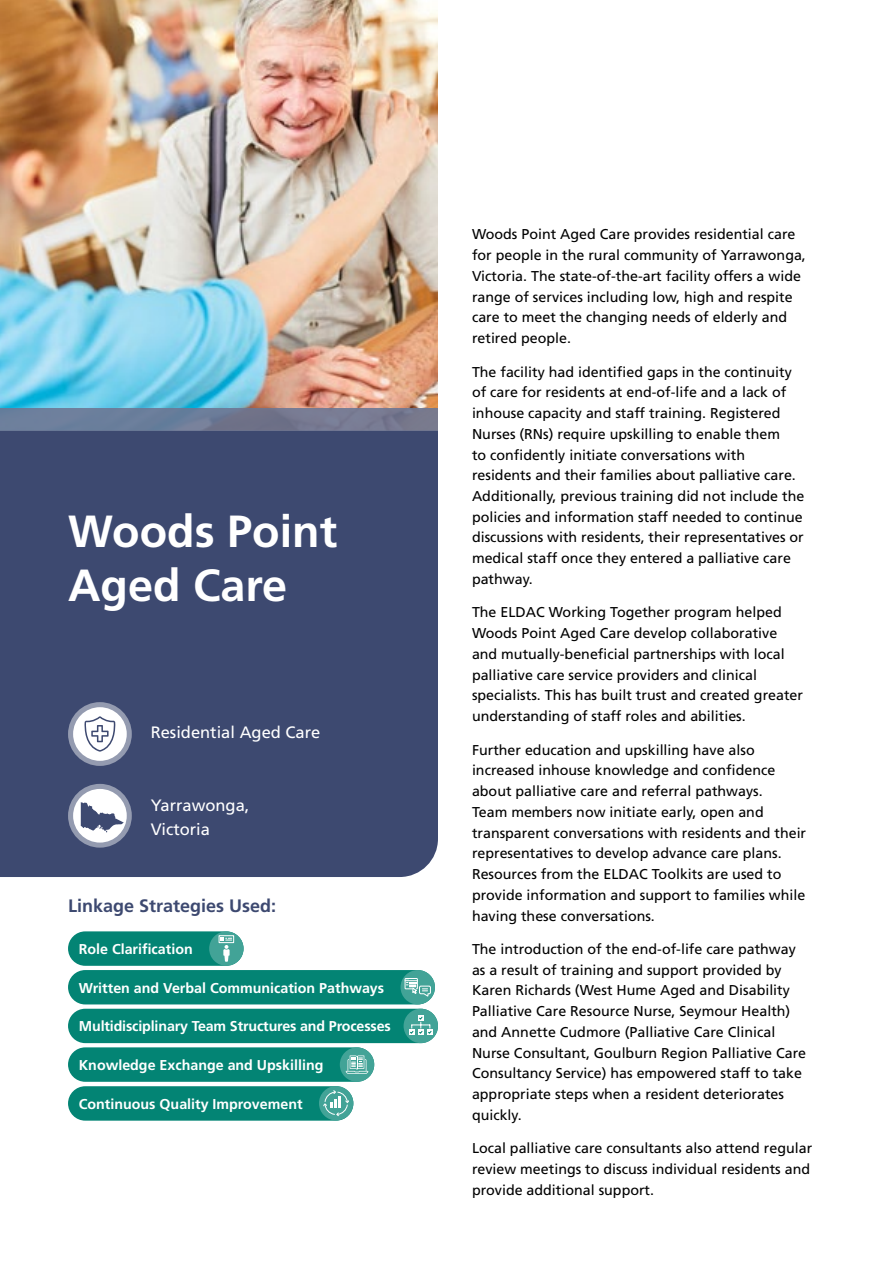
<style>
.page{position:relative;width:893px;height:1263px;background:#fff}
.page>*{position:absolute;margin:0;border:0;box-sizing:border-box;transform-origin:0 0}
.Main_Heading_White{font:700 45px/54px "Frutiger";color:#fff}
.t1{font:700 18px "Frutiger";color:#3d4970}
.Case_Study__Descript{font:16.5px/24px "Frutiger";color:#fff}
.Body{font:14.25px/20.7px "Frutiger";color:#000}
.Case_Study_Subheadin{font:700 14.25px "Frutiger";color:#fff}
</style>
<div class="page">
<img style="left:0;top:0;width:438px;height:408px">
<div style="left:0;top:430px;width:438px;height:447px;background:#3d4970"></div>
<div style="left:0;top:408px;width:438px;height:22px;background:linear-gradient(to right,#687f9e,#78768b)"></div>
<div style="left:68px;top:702px;width:64px;height:64px;background:#949bb0;border-radius:50%"></div>
<div style="left:73px;top:707px;width:54px;height:54px;background:#fff;border-radius:50%"></div>
<svg style="left:84px;top:716px;width:32px;height:36px"></svg>
<div style="left:68px;top:1009px;width:370px;height:34px;background:#038474;border-radius:17px"></div>
<div style="left:404px;top:1009px;width:34px;height:34px;background:#42a397;border-radius:50%"></div>
<svg style="left:409px;top:1015px;width:23px;height:20px"></svg>
<div style="left:68px;top:1086px;width:285px;height:35px;background:#038474;border-radius:17px"></div>
<div style="left:319px;top:1086px;width:34px;height:34px;background:#42a397;border-radius:50%"></div>
<svg style="left:323px;top:1090px;width:26px;height:26px"></svg>
<div style="left:68px;top:931px;width:176px;height:35px;background:#038474;border-radius:17px"></div>
<div style="left:209px;top:931px;width:35px;height:35px;background:#42a397;border-radius:50%"></div>
<svg style="left:218px;top:935px;width:16px;height:27px"></svg>
<div style="left:68px;top:970px;width:367px;height:34px;background:#038474;border-radius:17px"></div>
<div style="left:401px;top:970px;width:34px;height:34px;background:#42a397;border-radius:50%"></div>
<div style="left:405px;top:978px;width:13px;height:11px;border:1px solid #fff"></div>
<svg style="left:405px;top:979px;width:26px;height:18px"></svg>
<div style="left:68px;top:1047px;width:306px;height:35px;background:#038474;border-radius:17px"></div>
<div style="left:340px;top:1047px;width:34px;height:35px;background:#42a397;border-radius:50%"></div>
<svg style="left:346px;top:1055px;width:22px;height:19px"></svg>
<div style="left:68px;top:784px;width:64px;height:64px;background:#949bb0;border-radius:50%"></div>
<div style="left:73px;top:789px;width:54px;height:53px;background:#fff;border-radius:50%"></div>
<svg style="left:81px;top:802px;width:43px;height:30px"></svg>
<h1 class="Main_Heading_White" style="left:68px;top:504px;width:271px">Woods Point<br>Aged Care</h1>
<h2 class="Case_Study__Descript" style="left:151px;top:720px;width:171px">Residential Aged Care</h2>
<h2 class="Case_Study__Descript" style="left:151px;top:793px;width:100px">Yarrawonga,<br>Victoria</h2>
<p class="t1" style="left:68px;top:895px;width:210px">Linkage Strategies Used:</p>
<h2 class="Case_Study_Subheadin" style="left:79px;top:941px;width:116px">Role Clarification</h2>
<h2 class="Case_Study_Subheadin" style="left:79px;top:979px;width:307px">Written and Verbal Communication Pathways</h2>
<h2 class="Case_Study_Subheadin" style="left:79px;top:1018px;width:314px">Multidisciplinary Team Structures and Processes</h2>
<h2 class="Case_Study_Subheadin" style="left:79px;top:1057px;width:246px">Knowledge Exchange and Upskilling</h2>
<p class="Case_Study_Subheadin" style="left:79px;top:1096px;width:225px">Continuous Quality Improvement</p>
<p class="Body" style="left:472px;top:224px;width:335px">Woods Point Aged Care provides residential care for people in the rural community of Yarrawonga, Victoria. The state-of-the-art facility offers a wide range of services including low, high and respite care to meet the changing needs of elderly and retired people.</p>
<p class="Body" style="left:472px;top:361px;width:334px">The facility had identified gaps in the continuity of care for residents at end-of-life and a lack of inhouse capacity and staff training. Registered Nurses (RNs) require upskilling to enable them<br>to confidently initiate conversations with residents and their families about palliative care.<br>Additionally, previous training did not include the policies and information staff needed to continue discussions with residents, their representatives or medical staff once they entered a palliative care pathway.</p>
<p class="Body" style="left:472px;top:602px;width:333px">The ELDAC Working Together program helped Woods Point Aged Care develop collaborative and mutually-beneficial partnerships with local palliative care service providers and clinical specialists. This has built trust and created greater understanding of staff roles and abilities.</p>
<p class="Body" style="left:472px;top:739px;width:336px">Further education and upskilling have also increased inhouse knowledge and confidence about palliative care and referral pathways.<br>Team members now initiate early, open and transparent conversations with residents and their representatives to develop advance care plans.<br>Resources from the ELDAC Toolkits are used to provide information and support to families while having these conversations.</p>
<p class="Body" style="left:472px;top:938px;width:336px">The introduction of the end-of-life care pathway as a result of training and support provided by Karen Richards (West Hume Aged and Disability Palliative Care Resource Nurse, Seymour Health) and Annette Cudmore (Palliative Care Clinical Nurse Consultant, Goulburn Region Palliative Care Consultancy Service) has empowered staff to take appropriate steps when a resident deteriorates quickly.</p>
<p class="Body" style="left:472px;top:1138px;width:342px">Local palliative care consultants also attend regular review meetings to discuss individual residents and provide additional support.</p>
</div>
